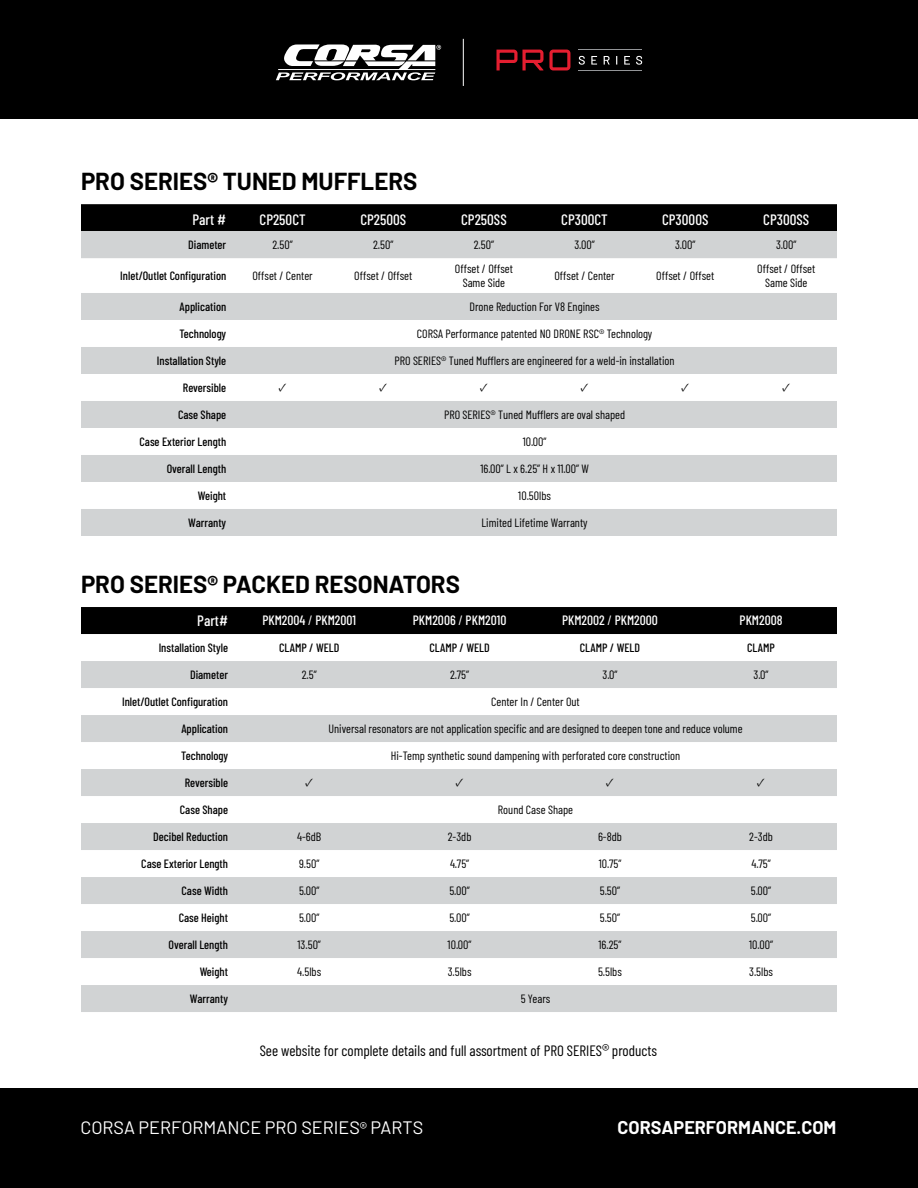
<style>
.page{position:relative;width:918px;height:1188px;background:#fff}
.page>*{position:absolute;margin:0;border:0;box-sizing:border-box;transform-origin:0 0}
.t1{font:700 24px "Barlow";color:#000}
.t2{font:18px "Barlow";color:#fff}
.t3{font:700 18px "Barlow";color:#fff}
.t4{font:15px "Barlow Condensed";color:#000}
.t5{font:500 15px "Barlow Condensed";color:#fff}
.t6{font:500 13.5px "Barlow Condensed";color:#fff}
.t7{font:12px/14.4px "Barlow Condensed";color:#000;text-align:center}
.t8{font:500 12px "Barlow Condensed";color:#000}
.t9{font:12px "Minion Pro";color:#000}
.s1{font-weight:400}
.s2{font-size:16.5px}
.s3{font-family:"Barlow Condensed";font-size:16.5px}
</style>
<div class="page">
<div style="left:0;top:0;width:918px;height:119px;background:#000"></div>
<div style="left:0;top:1089px;width:918px;height:99px;background:#000"></div>
<div style="left:81px;top:204px;width:756px;height:27px;background:#000"></div>
<svg style="left:81px;top:231px;width:756px;height:305px;fill:#d1d3d4"></svg>
<div style="left:81px;top:607px;width:756px;height:27px;background:#000"></div>
<svg style="left:81px;top:661px;width:756px;height:351px;fill:#d1d3d4"></svg>
<hr style="left:463px;top:39px;width:1px;height:47px;background:#fff">
<svg style="left:276px;top:44px;width:165px;height:36px"></svg>
<svg style="left:497px;top:50px;width:73px;height:20px"></svg>
<svg style="left:579px;top:56px;width:6px;height:9px"></svg>
<svg style="left:591px;top:56px;width:6px;height:9px"></svg>
<svg style="left:604px;top:56px;width:6px;height:9px"></svg>
<svg style="left:624px;top:56px;width:6px;height:9px"></svg>
<svg style="left:636px;top:56px;width:6px;height:9px"></svg>
<hr style="left:579px;top:70px;width:63px;height:1px;background:#939598">
<hr style="left:579px;top:50px;width:63px;height:1px;background:#939598">
<h1 class="t1" style="left:81px;top:164px;width:338px">PRO SERIES® TUNED MUFFLERS</h1>
<p class="t5" style="left:192px;top:209px;width:35px">Part #</p>
<p class="t5" style="left:260px;top:209px;width:48px">CP250CT</p>
<p class="t5" style="left:360px;top:209px;width:47px">CP2500S</p>
<p class="t5" style="left:461px;top:209px;width:47px">CP250SS</p>
<p class="t5" style="left:561px;top:209px;width:48px">CP300CT</p>
<p class="t5" style="left:662px;top:209px;width:48px">CP3000S</p>
<p class="t5" style="left:763px;top:209px;width:48px">CP300SS</p>
<p class="t8" style="left:188px;top:236px;width:40px">Diameter</p>
<p class="t7" style="left:272px;top:236px;width:22px">2.50”</p>
<p class="t7" style="left:373px;top:236px;width:22px">2.50”</p>
<p class="t7" style="left:474px;top:236px;width:22px">2.50”</p>
<p class="t7" style="left:574px;top:236px;width:22px">3.00”</p>
<p class="t7" style="left:675px;top:236px;width:22px">3.00”</p>
<p class="t7" style="left:776px;top:236px;width:22px">3.00”</p>
<p class="t8" style="left:120px;top:267px;width:107px">Inlet/Outlet Configuration</p>
<p class="t7" style="left:253px;top:267px;width:62px">Offset / Center</p>
<p class="t7" style="left:354px;top:267px;width:60px">Offset / Offset</p>
<p class="t7" style="left:455px;top:260px;width:60px">Offset / Offset<br>Same Side</p>
<p class="t7" style="left:554px;top:267px;width:62px">Offset / Center</p>
<p class="t7" style="left:656px;top:267px;width:60px">Offset / Offset</p>
<p class="t7" style="left:757px;top:260px;width:60px">Offset / Offset<br>Same Side</p>
<p class="t8" style="left:180px;top:298px;width:48px">Application</p>
<p class="t7" style="left:470px;top:298px;width:132px">Drone Reduction For V8 Engines</p>
<p class="t8" style="left:179px;top:325px;width:48px">Technology</p>
<p class="t7" style="left:417px;top:325px;width:237px">CORSA Performance patented NO DRONE RSC® Technology</p>
<p class="t8" style="left:157px;top:352px;width:71px">Installation Style</p>
<p class="t7" style="left:395px;top:352px;width:282px">PRO SERIES® Tuned Mufflers are engineered for a weld-in installation</p>
<p class="t8" style="left:183px;top:379px;width:45px">Reversible</p>
<p class="t9" style="left:279px;top:380px;width:10px">✓</p>
<p class="t9" style="left:379px;top:380px;width:10px">✓</p>
<p class="t9" style="left:480px;top:380px;width:10px">✓</p>
<p class="t9" style="left:581px;top:380px;width:10px">✓</p>
<p class="t9" style="left:681px;top:380px;width:10px">✓</p>
<p class="t9" style="left:782px;top:380px;width:10px">✓</p>
<p class="t8" style="left:178px;top:406px;width:50px">Case Shape</p>
<p class="t7" style="left:444px;top:406px;width:183px">PRO SERIES® Tuned Mufflers are oval shaped</p>
<p class="t8" style="left:139px;top:433px;width:88px">Case Exterior Length</p>
<p class="t7" style="left:523px;top:433px;width:25px">10.00”</p>
<p class="t8" style="left:167px;top:460px;width:61px">Overall Length</p>
<p class="t7" style="left:480px;top:460px;width:110px">16.00” L x 6.25” H x 11.00” W</p>
<p class="t8" style="left:198px;top:487px;width:30px">Weight</p>
<p class="t7" style="left:518px;top:487px;width:34px">10.50lbs</p>
<p class="t8" style="left:188px;top:514px;width:40px">Warranty</p>
<p class="t7" style="left:482px;top:514px;width:108px">Limited Lifetime Warranty</p>
<h1 class="t1" style="left:81px;top:567px;width:380px">PRO SERIES® PACKED RESONATORS</h1>
<p class="t5" style="left:197px;top:610px;width:32px">Part#</p>
<p class="t6" style="left:262px;top:611px;width:95px">PKM2004 <span class="s1">/</span> PKM2001</p>
<p class="t6" style="left:413px;top:611px;width:95px">PKM2006 <span class="s1">/</span> PKM2010</p>
<p class="t6" style="left:562px;top:611px;width:97px">PKM2002 <span class="s1">/</span> PKM2000</p>
<p class="t6" style="left:740px;top:611px;width:44px">PKM2008</p>
<p class="t8" style="left:159px;top:639px;width:71px">Installation Style</p>
<p class="t8" style="left:279px;top:639px;width:62px">CLAMP / WELD</p>
<p class="t8" style="left:429px;top:639px;width:62px">CLAMP / WELD</p>
<p class="t8" style="left:580px;top:639px;width:62px">CLAMP / WELD</p>
<p class="t8" style="left:747px;top:639px;width:29px">CLAMP</p>
<p class="t8" style="left:190px;top:666px;width:40px">Diameter</p>
<p class="t7" style="left:302px;top:666px;width:17px">2.5”</p>
<p class="t7" style="left:450px;top:666px;width:21px">2.75”</p>
<p class="t7" style="left:602px;top:666px;width:17px">3.0”</p>
<p class="t7" style="left:754px;top:666px;width:17px">3.0”</p>
<p class="t8" style="left:122px;top:693px;width:107px">Inlet/Outlet Configuration</p>
<p class="t7" style="left:491px;top:693px;width:90px">Center In / Center Out</p>
<p class="t8" style="left:181px;top:720px;width:48px">Application</p>
<p class="t7" style="left:328px;top:720px;width:416px">Universal resonators are not application specific and are designed to deepen tone and reduce volume</p>
<p class="t8" style="left:181px;top:747px;width:48px">Technology</p>
<p class="t7" style="left:391px;top:747px;width:291px">Hi-Temp synthetic sound dampening with perforated core construction</p>
<p class="t8" style="left:185px;top:774px;width:45px">Reversible</p>
<p class="t9" style="left:305px;top:775px;width:10px">✓</p>
<p class="t9" style="left:456px;top:775px;width:10px">✓</p>
<p class="t9" style="left:606px;top:775px;width:10px">✓</p>
<p class="t9" style="left:757px;top:775px;width:10px">✓</p>
<p class="t8" style="left:180px;top:801px;width:50px">Case Shape</p>
<p class="t7" style="left:498px;top:801px;width:77px">Round Case Shape</p>
<p class="t8" style="left:153px;top:828px;width:76px">Decibel Reduction</p>
<p class="t7" style="left:297px;top:828px;width:26px">4-6dB</p>
<p class="t7" style="left:448px;top:828px;width:25px">2-3db</p>
<p class="t7" style="left:598px;top:828px;width:25px">6-8db</p>
<p class="t7" style="left:749px;top:828px;width:25px">2-3db</p>
<p class="t8" style="left:141px;top:855px;width:88px">Case Exterior Length</p>
<p class="t7" style="left:299px;top:855px;width:22px">9.50”</p>
<p class="t7" style="left:450px;top:855px;width:21px">4.75”</p>
<p class="t7" style="left:599px;top:855px;width:24px">10.75”</p>
<p class="t7" style="left:751px;top:855px;width:21px">4.75”</p>
<p class="t8" style="left:182px;top:882px;width:48px">Case Width</p>
<p class="t7" style="left:299px;top:882px;width:22px">5.00”</p>
<p class="t7" style="left:449px;top:882px;width:22px">5.00”</p>
<p class="t7" style="left:600px;top:882px;width:22px">5.50”</p>
<p class="t7" style="left:751px;top:882px;width:22px">5.00”</p>
<p class="t8" style="left:179px;top:909px;width:51px">Case Height</p>
<p class="t7" style="left:299px;top:909px;width:22px">5.00”</p>
<p class="t7" style="left:449px;top:909px;width:22px">5.00”</p>
<p class="t7" style="left:600px;top:909px;width:22px">5.50”</p>
<p class="t7" style="left:751px;top:909px;width:22px">5.00”</p>
<p class="t8" style="left:169px;top:936px;width:61px">Overall Length</p>
<p class="t7" style="left:298px;top:936px;width:25px">13.50”</p>
<p class="t7" style="left:448px;top:936px;width:25px">10.00”</p>
<p class="t7" style="left:598px;top:936px;width:25px">16.25”</p>
<p class="t7" style="left:749px;top:936px;width:25px">10.00”</p>
<p class="t8" style="left:200px;top:963px;width:30px">Weight</p>
<p class="t7" style="left:297px;top:963px;width:25px">4.5lbs</p>
<p class="t7" style="left:448px;top:963px;width:25px">3.5lbs</p>
<p class="t7" style="left:598px;top:963px;width:25px">5.5lbs</p>
<p class="t7" style="left:749px;top:963px;width:25px">3.5lbs</p>
<p class="t8" style="left:190px;top:990px;width:40px">Warranty</p>
<p class="t7" style="left:521px;top:990px;width:31px">5 Years</p>
<p class="t4" style="left:260px;top:1040px;width:399px">See website for complete details and full assortment of PRO SERIES<span class="s2">®</span> products</p>
<h2 class="t2" style="left:80px;top:1114px;width:344px">CORSA PERFORMANCE PRO SERIES<span class="s3">®</span> PARTS</h2>
<h2 class="t3" style="left:618px;top:1114px;width:220px">CORSAPERFORMANCE.COM</h2>
</div>
